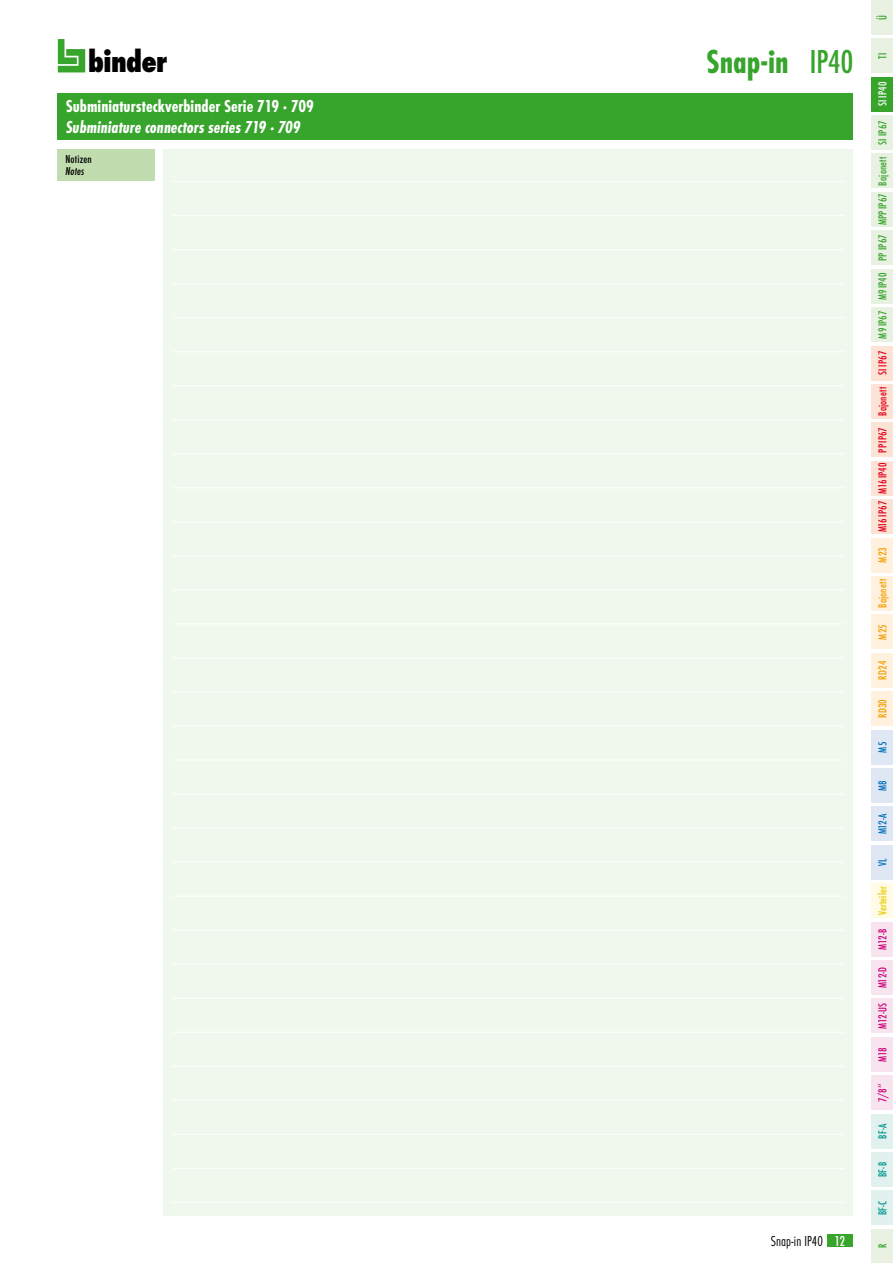
<style>
.page{position:relative;width:893px;height:1263px;background:#fff}
.page>*{position:absolute;margin:0;border:0;box-sizing:border-box;transform-origin:0 0}
.t1{font:700 condensed 34.5px "Futura T";color:#37a42c}
.t2{font:800 condensed 32.1px "Futura T";letter-spacing:-.02em;color:#000}
.t3{font:700 condensed 18px "Futura T";color:#fff}
.t4{font:italic 700 condensed 18px "Futura T";color:#fff}
.t5{font:300 condensed 15px "Futura T";letter-spacing:.005em;color:#000}
.t6{font:500 condensed 12px "Futura T";letter-spacing:.015em;color:#37a42c}
.t7{font:500 condensed 12px "Futura T";letter-spacing:.01em;color:#e2001a}
.t8{font:500 condensed 12px "Futura T";letter-spacing:-.025em;color:#cd007b}
.t9{font:500 condensed 12px "Futura T";letter-spacing:.01em;color:#f49e00}
.t10{font:500 condensed 12px "Futura T";letter-spacing:.015em;color:#e6cb00}
.t11{font:500 condensed 12px "Futura T";color:#009790}
.t12{font:500 condensed 12px "Futura T";letter-spacing:.015em;color:#0070b8}
.t13{font:500 condensed 12px "Futura T";letter-spacing:.015em;color:#000}
.t14{font:500 condensed 12px "Futura T";letter-spacing:.015em;color:#fff}
.t15{font:italic 500 condensed 12px "Futura T";letter-spacing:.01em;color:#000}
.s1{font-weight:500}
.s2{font-weight:500;color:#fff}
.s3{color:#f49e00}
.s4{color:#cd007b}
</style>
<div class="page">
<svg style="left:58px;top:39px;width:27px;height:33px"></svg>
<div style="left:827px;top:1234px;width:25px;height:13px;background:#37a42c"></div>
<div style="left:872px;top:39px;width:21px;height:34px;background:#e9f2e2"></div>
<div style="left:872px;top:0;width:21px;height:34px;background:#e9f2e2"></div>
<div style="left:872px;top:77px;width:21px;height:34px;background:#37a42c"></div>
<div style="left:872px;top:116px;width:21px;height:34px;background:#e9f2e2"></div>
<div style="left:872px;top:154px;width:21px;height:34px;background:#e9f2e2"></div>
<div style="left:872px;top:192px;width:21px;height:34px;background:#e9f2e2"></div>
<div style="left:872px;top:231px;width:21px;height:34px;background:#e9f2e2"></div>
<div style="left:872px;top:269px;width:21px;height:34px;background:#e9f2e2"></div>
<div style="left:872px;top:308px;width:21px;height:34px;background:#e9f2e2"></div>
<div style="left:872px;top:346px;width:21px;height:34px;background:#fce3d6"></div>
<div style="left:872px;top:384px;width:21px;height:34px;background:#fce3d6"></div>
<div style="left:872px;top:423px;width:21px;height:34px;background:#fce3d6"></div>
<div style="left:872px;top:461px;width:21px;height:34px;background:#fce3d6"></div>
<div style="left:872px;top:500px;width:21px;height:34px;background:#fce3d6"></div>
<div style="left:872px;top:538px;width:21px;height:34px;background:#fff1de"></div>
<div style="left:872px;top:576px;width:21px;height:34px;background:#fff1de"></div>
<div style="left:872px;top:615px;width:21px;height:34px;background:#fff1de"></div>
<div style="left:872px;top:653px;width:21px;height:34px;background:#fff1de"></div>
<div style="left:872px;top:692px;width:21px;height:34px;background:#fff1de"></div>
<div style="left:872px;top:730px;width:21px;height:34px;background:#dfe7f4"></div>
<div style="left:872px;top:768px;width:21px;height:34px;background:#dfe7f4"></div>
<div style="left:872px;top:807px;width:21px;height:34px;background:#dfe7f4"></div>
<div style="left:872px;top:845px;width:21px;height:34px;background:#dfe7f4"></div>
<div style="left:872px;top:884px;width:21px;height:34px;background:#fffbe4"></div>
<div style="left:872px;top:922px;width:21px;height:34px;background:#f7e4ee"></div>
<div style="left:872px;top:960px;width:21px;height:34px;background:#f7e4ee"></div>
<div style="left:872px;top:999px;width:21px;height:34px;background:#f7e4ee"></div>
<div style="left:872px;top:1037px;width:21px;height:34px;background:#f7e4ee"></div>
<div style="left:872px;top:1076px;width:21px;height:34px;background:#f7e4ee"></div>
<div style="left:872px;top:1114px;width:21px;height:34px;background:#e1f1ee"></div>
<div style="left:872px;top:1152px;width:21px;height:34px;background:#e1f1ee"></div>
<div style="left:872px;top:1191px;width:21px;height:34px;background:#e1f1ee"></div>
<div style="left:872px;top:1229px;width:21px;height:34px;background:#e9f2e2"></div>
<div style="left:57px;top:94px;width:795px;height:46px;background:#37a42c"></div>
<div style="left:163px;top:150px;width:690px;height:1066px;background:#f0f7ec"></div>
<div style="left:57px;top:149px;width:98px;height:32px;background:#c1dcae"></div>
<hr style="left:172px;top:181px;width:672px;height:1px;background:#fff">
<hr style="left:172px;top:215px;width:672px;height:1px;background:#fff">
<hr style="left:172px;top:249px;width:672px;height:1px;background:#fff">
<hr style="left:172px;top:283px;width:672px;height:1px;background:#fff">
<hr style="left:172px;top:317px;width:672px;height:1px;background:#fff">
<hr style="left:172px;top:351px;width:672px;height:1px;background:#fff">
<hr style="left:172px;top:385px;width:672px;height:1px;background:#fff">
<hr style="left:172px;top:419px;width:672px;height:1px;background:#fff">
<hr style="left:172px;top:453px;width:672px;height:1px;background:#fff">
<hr style="left:172px;top:487px;width:672px;height:1px;background:#fff">
<hr style="left:172px;top:521px;width:672px;height:1px;background:#fff">
<hr style="left:172px;top:555px;width:672px;height:1px;background:#fff">
<hr style="left:172px;top:589px;width:672px;height:1px;background:#fff">
<hr style="left:172px;top:623px;width:672px;height:1px;background:#fff">
<hr style="left:172px;top:658px;width:672px;height:1px;background:#fff">
<hr style="left:172px;top:692px;width:672px;height:1px;background:#fff">
<hr style="left:172px;top:726px;width:672px;height:1px;background:#fff">
<hr style="left:172px;top:760px;width:672px;height:1px;background:#fff">
<hr style="left:172px;top:794px;width:672px;height:1px;background:#fff">
<hr style="left:172px;top:828px;width:672px;height:1px;background:#fff">
<hr style="left:172px;top:862px;width:672px;height:1px;background:#fff">
<hr style="left:172px;top:896px;width:672px;height:1px;background:#fff">
<hr style="left:172px;top:930px;width:672px;height:1px;background:#fff">
<hr style="left:172px;top:964px;width:672px;height:1px;background:#fff">
<hr style="left:172px;top:998px;width:672px;height:1px;background:#fff">
<hr style="left:172px;top:1032px;width:672px;height:1px;background:#fff">
<hr style="left:172px;top:1066px;width:672px;height:1px;background:#fff">
<hr style="left:172px;top:1100px;width:672px;height:1px;background:#fff">
<hr style="left:172px;top:1134px;width:672px;height:1px;background:#fff">
<hr style="left:172px;top:1168px;width:672px;height:1px;background:#fff">
<hr style="left:172px;top:1202px;width:672px;height:1px;background:#fff">
<h2 class="t2" style="left:88px;top:43px;width:80px">binder</h2>
<h3 class="t3" style="left:66px;top:96px;width:250px">Subminiatursteckverbinder Serie 719 · 709</h3>
<h3 class="t4" style="left:66px;top:117px;width:236px">Subminiature connectors series 719 · 709</h3>
<p class="t13" style="left:65px;top:152px;width:28px">Notizen</p>
<p class="t15" style="left:65px;top:164px;width:20px">Notes</p>
<h1 class="t1" style="left:706px;top:41px;width:149px">Snap-in <span class="s1">IP40</span></h1>
<p class="t5" style="left:771px;top:1232px;width:76px">Snap-in IP40 <span class="s2">12</span></p>
<p class="t6" style="left:875px;top:20px;width:6px;rotate:-90deg">Ü</p>
<p class="t6" style="left:875px;top:59px;width:8px;rotate:-90deg">TI</p>
<p class="t14" style="left:875px;top:106px;width:26px;rotate:-90deg">SI IP40</p>
<p class="t6" style="left:875px;top:225px;width:107px;rotate:-90deg">MPPIP67 Bajonett SI IP67</p>
<p class="t6" style="left:875px;top:261px;width:28px;rotate:-90deg">PP IP67</p>
<p class="t6" style="left:875px;top:300px;width:29px;rotate:-90deg">M9IP40</p>
<p class="t6" style="left:875px;top:338px;width:29px;rotate:-90deg">M9IP67</p>
<p class="t7" style="left:875px;top:375px;width:26px;rotate:-90deg">SI IP67</p>
<p class="t7" style="left:875px;top:416px;width:30px;rotate:-90deg">Bajonett</p>
<p class="t7" style="left:875px;top:453px;width:27px;rotate:-90deg">PPIP67</p>
<p class="t7" style="left:875px;top:494px;width:33px;rotate:-90deg">M16IP40</p>
<p class="t7" style="left:875px;top:563px;width:63px;rotate:-90deg"><span class="s3">M23</span> M16IP67</p>
<p class="t9" style="left:875px;top:608px;width:30px;rotate:-90deg">Bajonett</p>
<p class="t9" style="left:875px;top:640px;width:17px;rotate:-90deg">M25</p>
<p class="t9" style="left:875px;top:680px;width:20px;rotate:-90deg">RD24</p>
<p class="t9" style="left:875px;top:718px;width:20px;rotate:-90deg">RD30</p>
<p class="t12" style="left:875px;top:752px;width:12px;rotate:-90deg">M5</p>
<p class="t12" style="left:875px;top:791px;width:12px;rotate:-90deg">M8</p>
<p class="t12" style="left:875px;top:834px;width:23px;rotate:-90deg">M12-A</p>
<p class="t12" style="left:875px;top:866px;width:9px;rotate:-90deg">VL</p>
<p class="t10" style="left:875px;top:950px;width:65px;rotate:-90deg"><span class="s4">M12-B</span> Verteiler</p>
<p class="t8" style="left:875px;top:988px;width:23px;rotate:-90deg">M12-D</p>
<p class="t8" style="left:875px;top:1029px;width:27px;rotate:-90deg">M12-US</p>
<p class="t8" style="left:875px;top:1061px;width:16px;rotate:-90deg">M18</p>
<p class="t8" style="left:875px;top:1102px;width:20px;rotate:-90deg">7/8‘‘</p>
<p class="t11" style="left:875px;top:1139px;width:17px;rotate:-90deg">BF-A</p>
<p class="t11" style="left:875px;top:1177px;width:17px;rotate:-90deg">BF-B</p>
<p class="t11" style="left:875px;top:1215px;width:16px;rotate:-90deg">BF-C</p>
<p class="t6" style="left:875px;top:1248px;width:6px;rotate:-90deg">R</p>
</div>
